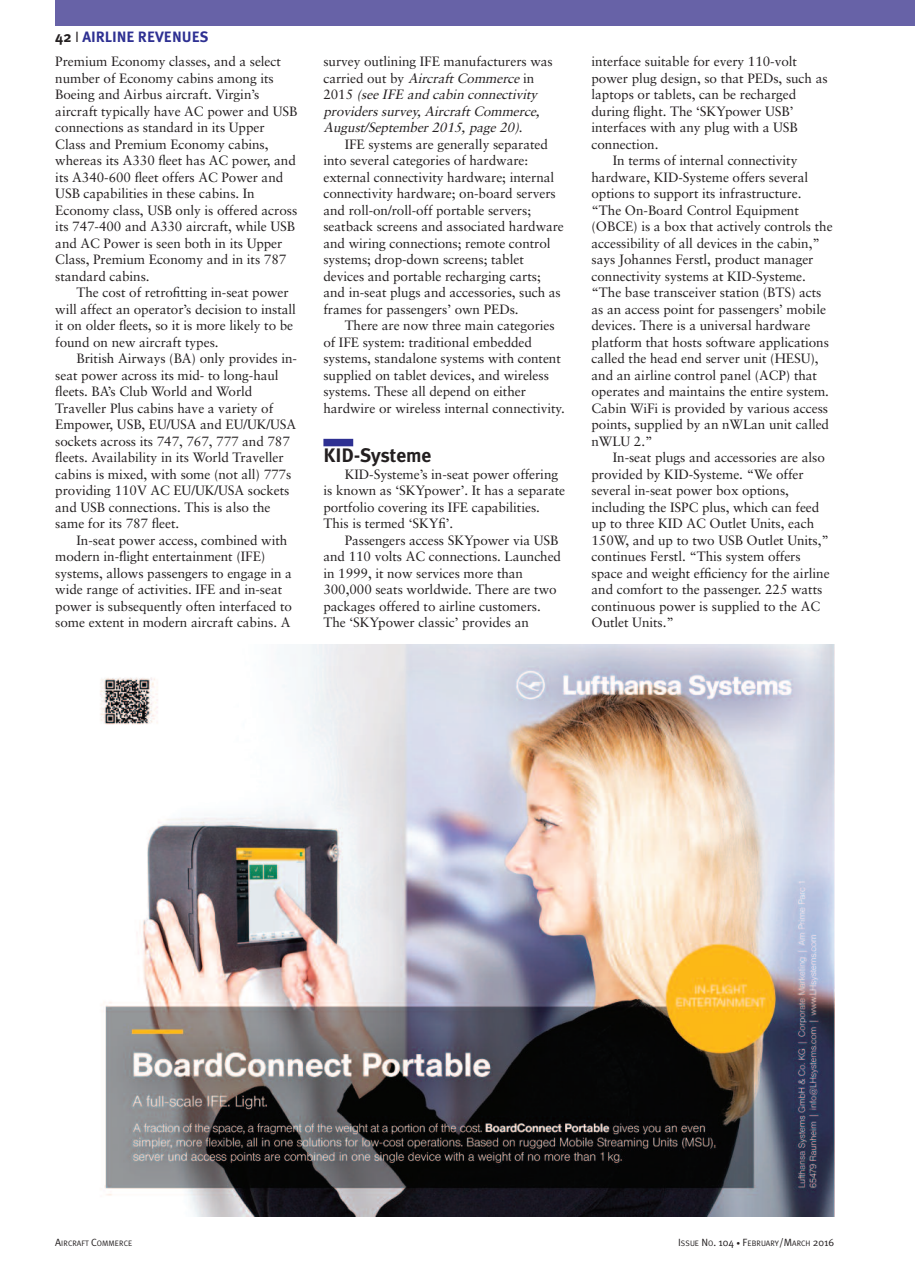
<style>
.page{position:relative;width:915px;height:1263px;background:#fff}
.page>*{position:absolute;margin:0;border:0;box-sizing:border-box;transform-origin:0 0}
.t1{font:700 19.5px "Meta Plus";letter-spacing:-.005em;color:#231f20}
.t2{font:700 15px "Meta Plus";color:#2e3092}
.t3{font:13.5px/16.5px "Sabon";letter-spacing:-.005em;color:#231f20}
.t4{font:italic 13.5px/16.5px "Sabon";color:#231f20}
.t5{font:7.8px "Meta Plus Normal";color:#231f20}
.s1{color:#231f20}
.s2{font-family:"Meta Plus Normal";font-weight:400;color:#231f20}
.s3{font-style:normal}
.s4{font-size:10.5px}
.s5{font-size:7.5px}
</style>
<div class="page">
<div style="left:55px;top:0;width:859px;height:26px;background:#6762a7"></div>
<div style="left:323px;top:439px;width:30px;height:7px;background:#2e3092"></div>
<img style="left:100px;top:644px;width:733px;height:572px">
<p class="t2" style="left:55px;top:28px;width:155px"><span class="s1">42</span> <span class="s2">I</span> AIRLINE REVENUES</p>
<p class="t3" style="left:55px;top:54px;width:243px">Premium Economy classes, and a select number of Economy cabins among its Boeing and Airbus aircraft. Virgin’s aircraft typically have AC power and USB connections as standard in its Upper Class and Premium Economy cabins, whereas its A330 fleet has AC power, and its A340-600 fleet offers AC Power and USB capabilities in these cabins. In Economy class, USB only is offered across its 747-400 and A330 aircraft, while USB and AC Power is seen both in its Upper Class, Premium Economy and in its 787 standard cabins.</p>
<p class="t3" style="left:55px;top:285px;width:242px;text-indent:21px">The cost of retrofitting in-seat power will affect an operator’s decision to install it on older fleets, so it is more likely to be found on new aircraft types.</p>
<p class="t3" style="left:55px;top:351px;width:243px;text-indent:21px">British Airways (BA) only provides in&shy;seat power across its mid- to long-haul fleets. BA’s Club World and World Traveller Plus cabins have a variety of Empower, USB, EU/USA and EU/UK/USA sockets across its 747, 767, 777 and 787 fleets. Availability in its World Traveller cabins is mixed, with some (not all) 777s providing 110V AC EU/UK/USA sockets and USB connections. This is also the same for its 787 fleet.</p>
<p class="t3" style="left:55px;top:533px;width:238px;text-indent:21px">In-seat power access, combined with modern in-flight entertainment (IFE) systems, allows passengers to engage in a wide range of activities. IFE and in-seat power is subsequently often interfaced to some extent in modern aircraft cabins. A</p>
<p class="t4" style="left:323px;top:54px;width:231px"><span class="s3">survey outlining IFE manufacturers was carried out by</span> AircraftCommerce<span class="s3">in<br>2 0 1 5</span> (see IFE and cabin connectivity providers survey, Aircraft Commerce, August/September 2015, page 20)<span class="s3">.</span></p>
<p class="t3" style="left:323px;top:137px;width:242px;text-indent:21px">IFE systems are generally separated into several categories of hardware: external connectivity hardware; internal connectivity hardware; on-board servers and roll-on/roll-off portable servers; seatback screens and associated hardware and wiring connections; remote control systems; drop-down screens; tablet devices and portable recharging carts; and in-seat plugs and accessories, such as frames for passengers’ own PEDs.</p>
<p class="t3" style="left:323px;top:318px;width:243px;text-indent:21px">There are now three main categories of IFE system: traditional embedded systems, standalone systems with content supplied on tablet devices, and wireless systems. These all depend on either hardwire or wireless internal connectivity.</p>
<h1 class="t1" style="left:323px;top:444px;width:109px">KID-Systeme</h1>
<p class="t3" style="left:323px;top:467px;width:243px;text-indent:21px">KID-Systeme’s in-seat power offering is known as ‘SKYpower’. It has a separate portfolio covering its IFE capabilities.<br>This is termed ‘SKYfi’.</p>
<p class="t3" style="left:323px;top:533px;width:239px;text-indent:21px">Passengers access SKYpower via USB and 110 volts AC connections. Launched in 1999, it now services more than 300,000 seats worldwide. There are two packages offered to airline customers.<br>The ‘SKYpower classic’ provides an</p>
<p class="t3" style="left:591px;top:54px;width:207px">interface suitable for every 110-volt</p>
<p class="t3" style="left:591px;top:71px;width:237px">power plug design, so that PEDs, such as</p>
<p class="t3" style="left:591px;top:87px;width:206px">laptops or tablets, can be recharged</p>
<p class="t3" style="left:591px;top:104px;width:203px">during flight. The ‘SKYpower USB’</p>
<p class="t3" style="left:591px;top:120px;width:208px">interfaces with any plug with a USB</p>
<p class="t3" style="left:591px;top:137px;width:68px">connection.</p>
<p class="t3" style="left:612px;top:153px;width:186px">In terms of internal connectivity</p>
<p class="t3" style="left:591px;top:170px;width:218px">hardware, KID-Systeme offers several</p>
<p class="t3" style="left:591px;top:186px;width:211px">options to support its infrastructure.</p>
<p class="t3" style="left:591px;top:203px;width:209px">“The On-Board Control Equipment</p>
<p class="t3" style="left:591px;top:219px;width:242px">(OBCE) is a box that actively controls the</p>
<p class="t3" style="left:591px;top:236px;width:230px">accessibility of all devices in the cabin,”</p>
<p class="t3" style="left:591px;top:252px;width:223px">says Johannes Ferstl, product manager</p>
<p class="t3" style="left:591px;top:269px;width:216px">connectivity systems at KID-Systeme.</p>
<p class="t3" style="left:591px;top:285px;width:231px">“The base transceiver station (BTS) acts</p>
<p class="t3" style="left:591px;top:302px;width:236px">as an access point for passengers’ mobile</p>
<p class="t3" style="left:591px;top:318px;width:220px">devices. There is a universal hardware</p>
<p class="t3" style="left:591px;top:335px;width:239px">platform that hosts software applications</p>
<p class="t3" style="left:591px;top:351px;width:228px">called the head end server unit (HESU),</p>
<p class="t3" style="left:591px;top:368px;width:227px">and an airline control panel (ACP) that</p>
<p class="t3" style="left:591px;top:384px;width:239px">operates and maintains the entire system.</p>
<p class="t3" style="left:591px;top:401px;width:238px">Cabin WiFi is provided by various access</p>
<p class="t3" style="left:591px;top:417px;width:239px">points, supplied by an nWLan unit called</p>
<p class="t3" style="left:591px;top:434px;width:63px">nWLU 2.”</p>
<p class="t3" style="left:612px;top:450px;width:213px">In-seat plugs and accessories are also</p>
<p class="t3" style="left:591px;top:467px;width:213px">provided by KID-Systeme. “We offer</p>
<p class="t3" style="left:591px;top:483px;width:199px">several in-seat power box options,</p>
<p class="t3" style="left:591px;top:500px;width:229px">including the ISPC plus, which can feed</p>
<p class="t3" style="left:591px;top:516px;width:224px">up to three KID AC Outlet Units, each</p>
<p class="t3" style="left:591px;top:533px;width:239px">150W, and up to two USB Outlet Units,”</p>
<p class="t3" style="left:591px;top:549px;width:211px">continues Ferstl. “This system offers</p>
<p class="t3" style="left:591px;top:566px;width:239px">space and weight efficiency for the airline</p>
<p class="t3" style="left:591px;top:582px;width:232px">and comfort to the passenger. 225 watts</p>
<p class="t3" style="left:591px;top:599px;width:230px">continuous power is supplied to the AC</p>
<p class="t3" style="left:591px;top:615px;width:84px">Outlet Units.”</p>
<p class="t5" style="left:55px;top:1238px;width:78px"><span class="s4">A</span>IRCRAFT <span class="s4">C</span>OMMERCE</p>
<p class="t5" style="left:678px;top:1238px;width:157px"><span class="s4">I</span>SSUE <span class="s4">N</span>O<span class="s4">. 104</span> <span class="s5">•</span> <span class="s4">F</span>EBRUARY<span class="s4">/M</span>ARCH <span class="s4">2016</span></p>
</div>
